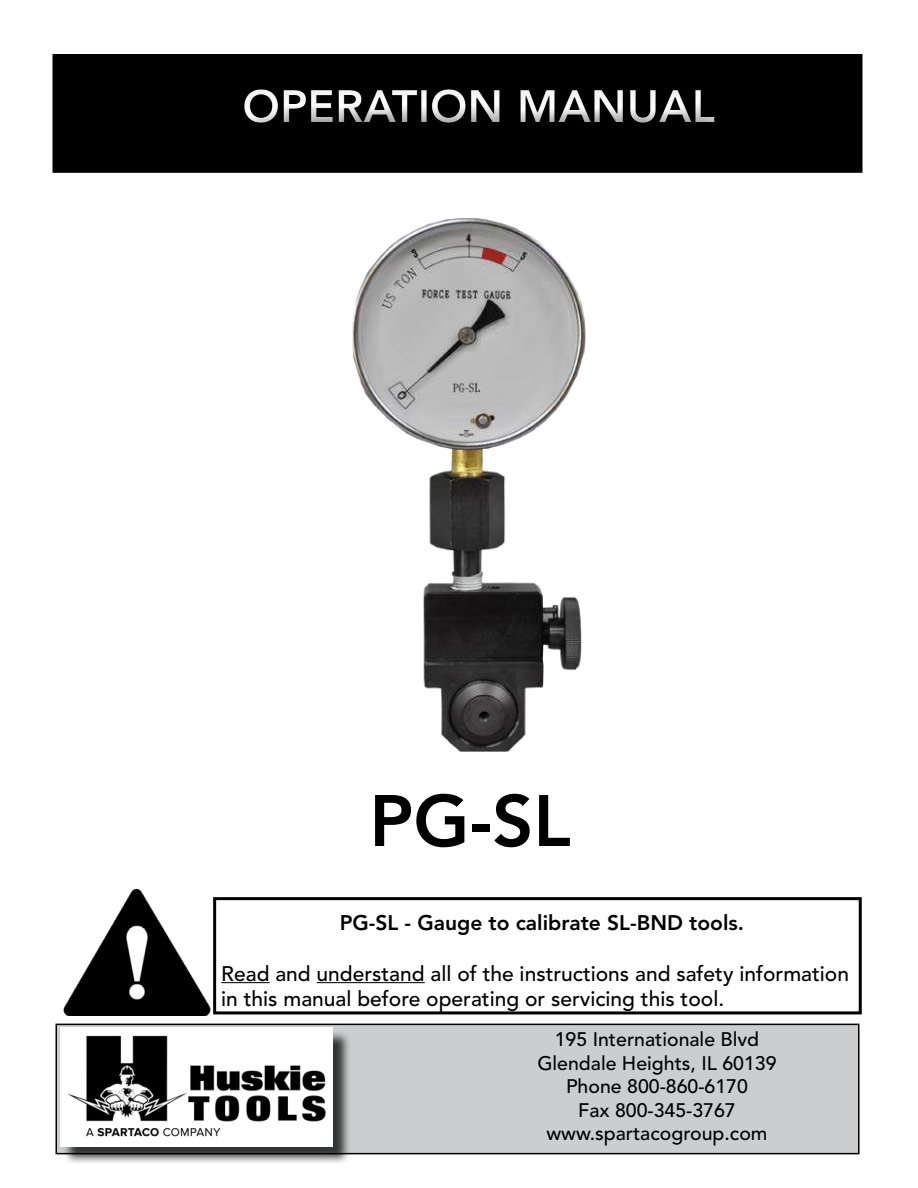
<style>
.page{position:relative;width:918px;height:1188px;background:#fff}
.page>*{position:absolute;margin:0;border:0;box-sizing:border-box;transform-origin:0 0}
.t1{font:800 72px "Avenir";color:#000}
.t2{font:800 45px "Avenir";color:#fff}
.t3{font:500 21px/25.2px "Avenir";color:#000}
.t4{font:800 21px "Avenir";color:#000}
.t5{font:500 19.5px/23.4px "Avenir";color:#000;text-align:center}
</style>
<div class="page">
<div style="left:213px;top:897px;width:649px;height:117px;border:3px solid #000"></div>
<div style="left:56px;top:58px;width:803px;height:111px;background:#000"></div>
<div style="left:53px;top:54px;width:810px;height:119px;border:8px solid #000"></div>
<hr style="left:221px;top:982px;width:49px;height:1px;background:#000">
<hr style="left:317px;top:982px;width:108px;height:1px;background:#000">
<img style="left:63px;top:889px;width:148px;height:126px">
<img style="left:352px;top:218px;width:234px;height:534px">
<div style="left:56px;top:1024px;width:803px;height:130px;background:#cbcdce"></div>
<div style="left:56px;top:1024px;width:804px;height:130px;border:2px solid #000"></div>
<div style="left:62px;top:1030px;width:289px;height:136px;background:#000;opacity:.75"></div>
<img style="left:60px;top:1028px;width:273px;height:119px">
<h2 class="t2" style="left:243px;top:87px;width:474px">OPERATION MANUAL</h2>
<h1 class="t1" style="left:369px;top:791px;width:203px">PG-SL</h1>
<p class="t4" style="left:340px;top:914px;width:406px">PG-SL - Gauge to calibrate SL-BND tools.</p>
<p class="t3" style="left:221px;top:963px;width:629px">Read and understand all of the instructions and safety information in this manual before operating or servicing this tool.</p>
<p class="t5" style="left:537px;top:1030px;width:241px">195 Internationale Blvd<br>Glendale Heights, IL 60139<br>Phone 800-860-6170<br>Fax 800-345-3767 www.spartacogroup.com</p>
</div>
